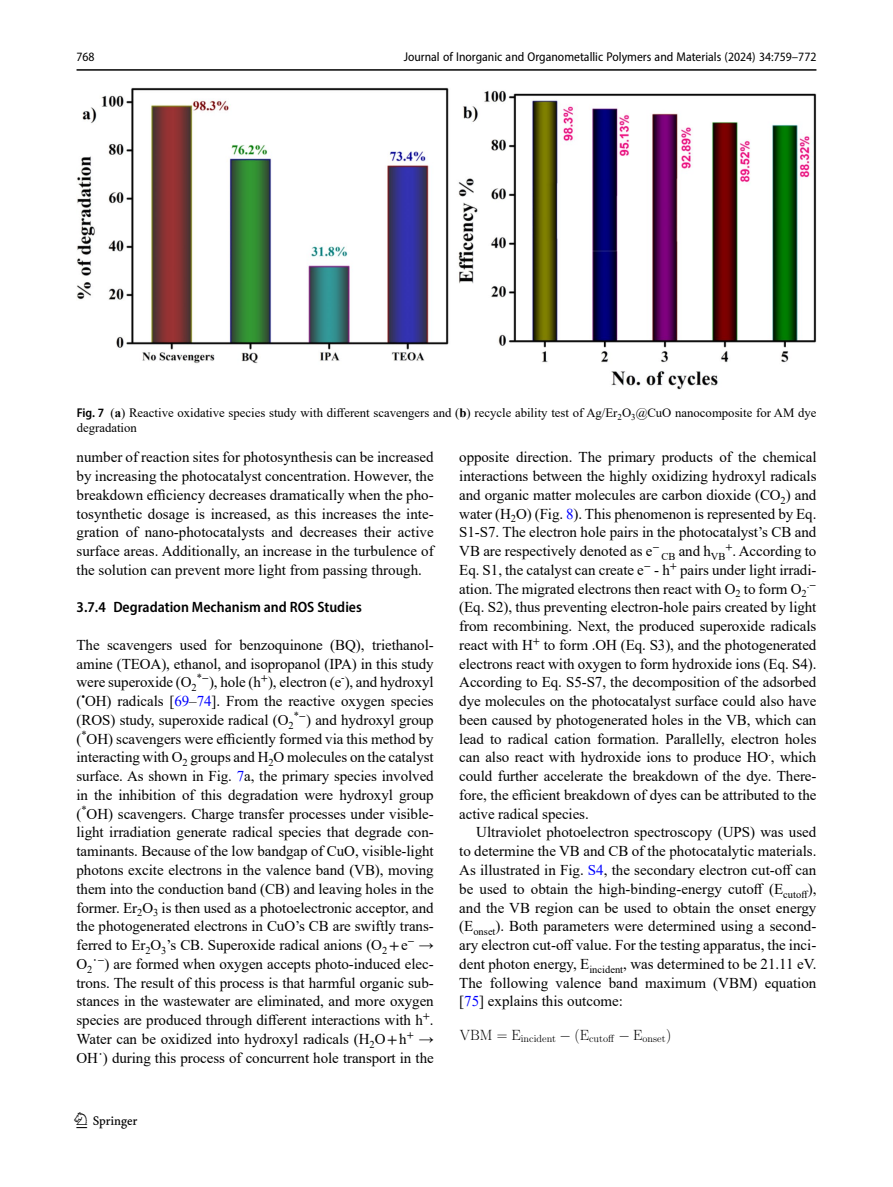
<style>
.page{position:relative;width:893px;height:1187px;background:#fff}
.page>*{position:absolute;margin:0;border:0;box-sizing:border-box;transform-origin:0 0}
.t1{font:22.5px "Springnew";color:#000}
.Body_Text{font:15px/18.8px "Times New Roman";letter-spacing:-.005em;color:#000;text-align:justify}
.Body_Text_Indent{font:15px/18.8px "Times New Roman";color:#000;text-align:justify}
.Head_3{font:600 semi-condensed 15px "Myriad Pro";color:#000}
.Figure_Caption{font:12.75px/15px "Times New Roman";color:#000}
.t2{font:semi-condensed 12.75px "Myriad Pro";color:#000}
.Body_Text-2{font:10.5px "Times New Roman";color:#000}
.t3{font:10.35px "CMR12";letter-spacing:.005em;color:#000}
.s1{font-family:"Myriad Pro";font-weight:600;font-stretch:semi-condensed}
.s2{font-weight:700}
.s3{color:#00f}
.s4{font-family:"STIX"}
</style>
<div class="page">
<hr style="left:77px;top:69px;width:739px;height:2px;background:#000">
<img style="left:77px;top:87px;width:740px;height:302px">
<p class="t2" style="left:77px;top:49px;width:20px">768</p>
<p class="t2" style="left:404px;top:49px;width:414px">Journal of Inorganic and Organometallic Polymers and Materials (2024) 34:759–772</p>
<p class="Figure_Caption" style="left:77px;top:404px;width:741px"><span class="s1">Fig. 7</span> (<span class="s2">a</span>) Reactive oxidative species study with different scavengers and (<span class="s2">b</span>) recycle ability test of Ag/Er<sub>2</sub>O<sub>3</sub>@CuO nanocomposite for AM dye degradation</p>
<p class="Body_Text" style="left:77px;top:447px;width:359px">number of reaction sites for photosynthesis can be increased by increasing the photocatalyst concentration. However, the breakdown efficiency decreases dramatically when the pho&shy;tosynthetic dosage is increased, as this increases the inte&shy;gration of nano-photocatalysts and decreases their active surface areas. Additionally, an increase in the turbulence of the solution can prevent more light from passing through.</p>
<p class="Head_3" style="left:77px;top:598px;width:287px">3.7.4 Degradation Mechanism and ROS Studies</p>
<p class="Body_Text" style="left:77px;top:635px;width:359px">The scavengers used for benzoquinone (BQ), triethanol&shy;amine (TEOA), ethanol, and isopropanol (IPA) in this study were superoxide (O<sub>2</sub><sup>*</sup><sup>−</sup>), hole (h<sup>+</sup>), electron (e<sup>-</sup>), and hydroxyl (<sup>•</sup>OH) radicals [<span class="s3">69</span>–<span class="s3">74</span>]. From the reactive oxygen species (ROS) study, superoxide radical (O<sub>2</sub><sup>*</sup><sup>−</sup>) and hydroxyl group (<sup>*</sup>OH) scavengers were efficiently formed via this method by interacting with O<sub>2</sub> groups and H<sub>2</sub>O molecules on the catalyst surface. As shown in Fig. <span class="s3">7</span>a, the primary species involved in the inhibition of this degradation were hydroxyl group (<sup>*</sup>OH) scavengers. Charge transfer processes under visible&shy;light irradiation generate radical species that degrade con&shy;taminants. Because of the low bandgap of CuO, visible-light photons excite electrons in the valence band (VB), moving them into the conduction band (CB) and leaving holes in the former. Er<sub>2</sub>O<sub>3</sub> is then used as a photoelectronic acceptor, and the photogenerated electrons in CuO’s CB are swiftly trans&shy;ferred to Er<sub>2</sub>O<sub>3</sub>’s CB. Superoxide radical anions (O<sub>2</sub> <span class="s4">+</span>e<sup>−</sup> → O<sub>2</sub>˙<sup>−</sup>) are formed when oxygen accepts photo-induced elec&shy;trons. The result of this process is that harmful organic sub&shy;stances in the wastewater are eliminated, and more oxygen species are produced through different interactions with h<sup>+</sup>.<br>Water can be oxidized into hydroxyl radicals (H<sub>2</sub>O<span class="s4">+</span>h<sup>+</sup> → OH˙) during this process of concurrent hole transport in the</p>
<h1 class="t1" style="left:77px;top:1107px;width:63px">1 3</h1>
<p class="Body_Text" style="left:459px;top:447px;width:359px">opposite direction. The primary products of the chemical interactions between the highly oxidizing hydroxyl radicals and organic matter molecules are carbon dioxide (CO<sub>2</sub>) and water (H<sub>2</sub>O) (Fig. <span class="s3">8</span>). This phenomenon is represented by Eq.<br>S1-S7. The electron hole pairs in the photocatalyst’s CB and VB are respectively denoted as e<sup>−</sup></p>
<p class="Body_Text" style="left:459px;top:541px;width:359px;text-indent:266px"><sup>+</sup>. According to Eq. S1, the catalyst can create e<sup>−</sup> - h<sup>+</sup> pairs under light irradi&shy;ation. The migrated electrons then react with O<sub>2</sub> to form O<sub>2</sub></p>
<p class="Body_Text-2" style="left:661px;top:549px;width:66px">CB <sup>and</sup> <sup>h</sup>VB</p>
<p class="Body_Text-2" style="left:807px;top:576px;width:11px">.<span class="s4">−</span></p>
<p class="Body_Text" style="left:459px;top:597px;width:359px">(Eq. S2), thus preventing electron-hole pairs created by light from recombining. Next, the produced superoxide radicals react with H<sup>+</sup> to form .OH (Eq. S3), and the photogenerated electrons react with oxygen to form hydroxide ions (Eq. S4).<br>According to Eq. S5-S7, the decomposition of the adsorbed dye molecules on the photocatalyst surface could also have been caused by photogenerated holes in the VB, which can lead to radical cation formation. Parallelly, electron holes can also react with hydroxide ions to produce HO<sup>.</sup>, which could further accelerate the breakdown of the dye. There&shy;fore, the efficient breakdown of dyes can be attributed to the active radical species.</p>
<p class="Body_Text_Indent" style="left:459px;top:822px;width:359px;text-indent:17px">Ultraviolet photoelectron spectroscopy (UPS) was used to determine the VB and CB of the photocatalytic materials.<br>As illustrated in Fig. <span class="s3">S4</span>, the secondary electron cut-off can be used to obtain the high-binding-energy cutoff (E<sub>cutoff</sub>), and the VB region can be used to obtain the onset energy (E<sub>onset</sub>). Both parameters were determined using a second&shy;ary electron cut-off value. For the testing apparatus, the inci&shy;dent photon energy, E<sub>incident</sub>, was determined to be 21.11 eV.<br>The following valence band maximum (VBM) equation [<span class="s3">75</span>] explains this outcome:</p>
<p class="t3" style="left:460px;top:1032px;width:213px"><sup>VBM</sup> <sup>=</sup> <sup>E</sup>incident <sup>−</sup> <sup>(E</sup>cutoff <sup>−</sup> <sup>E</sup>onset<sup>)</sup></p>
</div>
